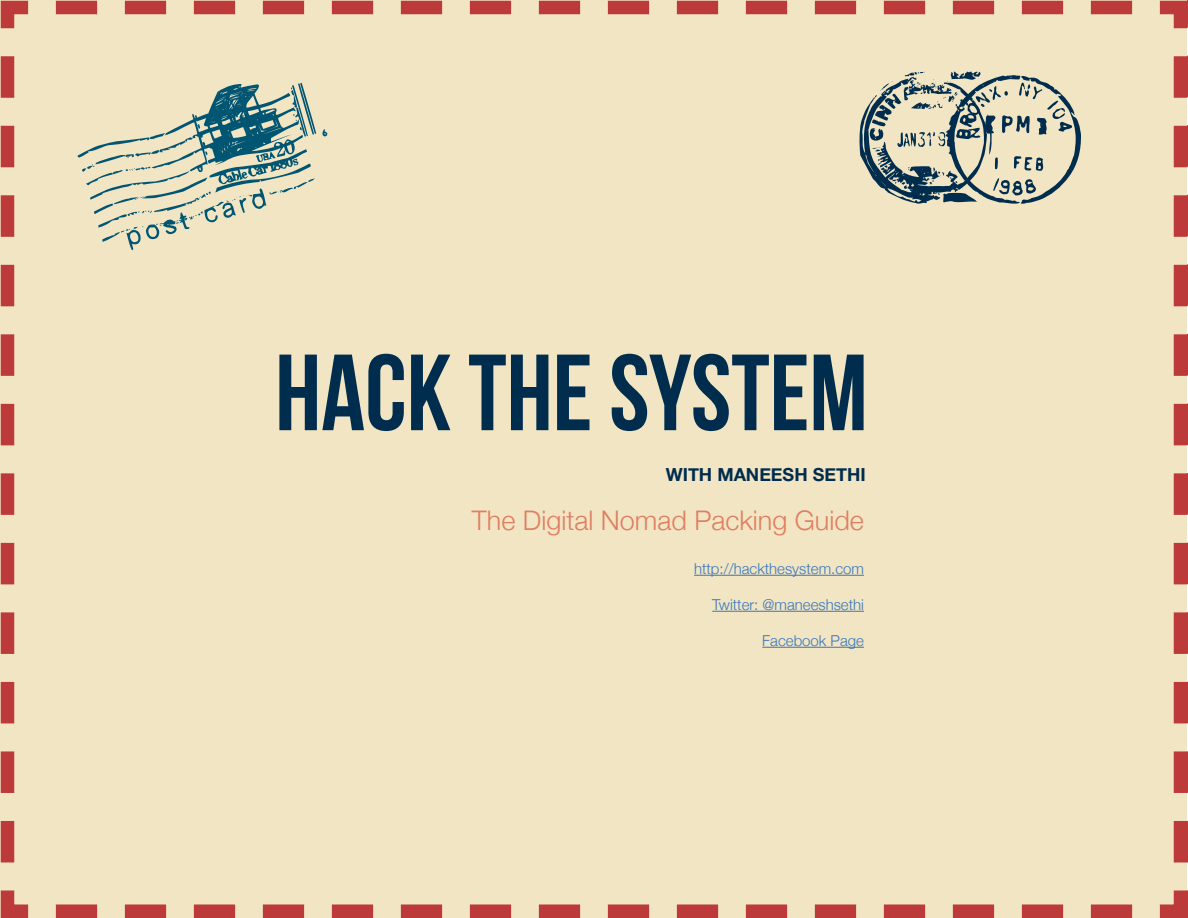
<style>
.page{position:relative;width:1188px;height:918px;background:#f1e5c4}
.page>*{position:absolute;margin:0;border:0;box-sizing:border-box;transform-origin:0 0}
.t1{font:165px "Dead Letter Office Twenty Nine";color:#002d4e}
.t2{font:108px "Bebas Neue";color:#002d4e}
.t3{font:300 27px "Helvetica Neue";color:#e07e60}
.t4{font:700 18px "Helvetica Neue";color:#002d4e}
.t5{font:300 15px "Helvetica Neue";color:#3876bb}
</style>
<div class="page">
<div style="left:70px;top:64px;width:274px;height:194px;background:#f1e5c4"></div>
<h1 class="t1" style="left:943px;top:54px;width:146px">C</h1>
<h1 class="t1" style="left:860px;top:54px;width:140px">E</h1>
<h2 class="t2" style="left:275px;top:334px;width:594px">HACK THE SYSTEM</h2>
<p class="t4" style="left:666px;top:463px;width:201px">WITH MANEESH SETHI</p>
<h3 class="t3" style="left:472px;top:504px;width:394px">The Digital Nomad Packing Guide</h3>
<p class="t5" style="left:694px;top:559px;width:171px">http://hackthesystem.com</p>
<p class="t5" style="left:712px;top:595px;width:153px">Twitter: @maneeshsethi</p>
<p class="t5" style="left:762px;top:631px;width:103px">Facebook Page</p>
</div>
